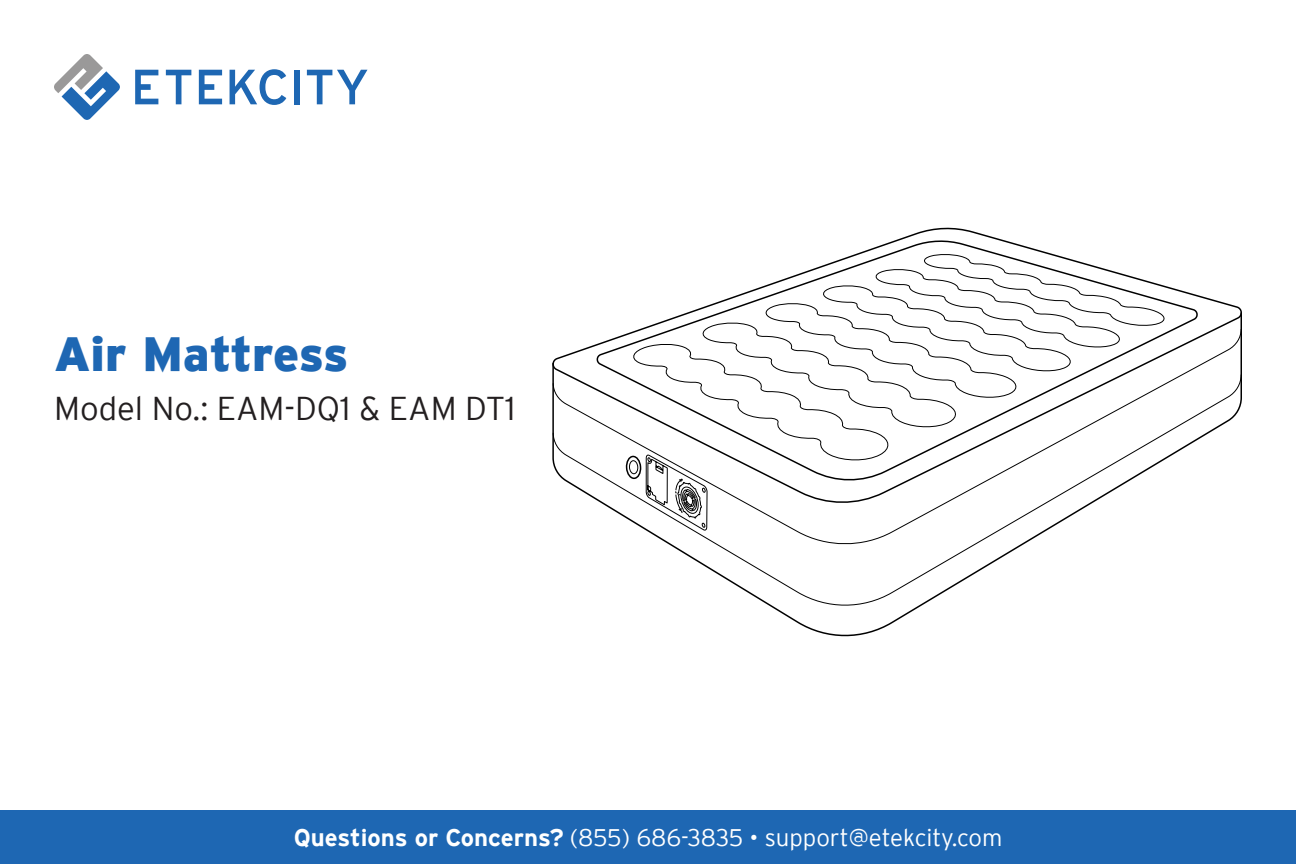
<style>
.page{position:relative;width:1296px;height:864px;background:#fff}
.page>*{position:absolute;margin:0;border:0;box-sizing:border-box;transform-origin:0 0}
.t1{font:900 48px "Interstate";color:#1e67b3}
.t2{font:300 33px "Interstate";color:#231f20}
.t3{font:300 24px "Interstate";color:#fff}
.s1{font-weight:700}
</style>
<div class="page">
<div style="left:0;top:810px;width:1296px;height:54px;background:#1e67b3"></div>
<svg style="left:166px;top:70px;width:25px;height:34px"></svg>
<svg style="left:230px;top:69px;width:56px;height:36px"></svg>
<div style="left:294px;top:70px;width:5px;height:34px;background:#1e67b3"></div>
<svg style="left:307px;top:70px;width:61px;height:34px"></svg>
<svg style="left:135px;top:70px;width:23px;height:34px"></svg>
<svg style="left:199px;top:70px;width:23px;height:34px"></svg>
<svg style="left:54px;top:54px;width:66px;height:66px"></svg>
<svg style="left:608px;top:507px;width:478px;height:103px"></svg>
<svg style="left:552px;top:227px;width:690px;height:280px"></svg>
<svg style="left:628px;top:306px;width:80px;height:304px"></svg>
<h1 class="t1" style="left:54px;top:328px;width:296px">Air Mattress</h1>
<h2 class="t2" style="left:54px;top:391px;width:463px">Model No.: EAM-DQ1 &amp; EAM DT1</h2>
<p class="t3" style="left:294px;top:825px;width:710px"><span class="s1">Questions or Concerns?</span> (855) 686-3835 • support@etekcity.com</p>
</div>
